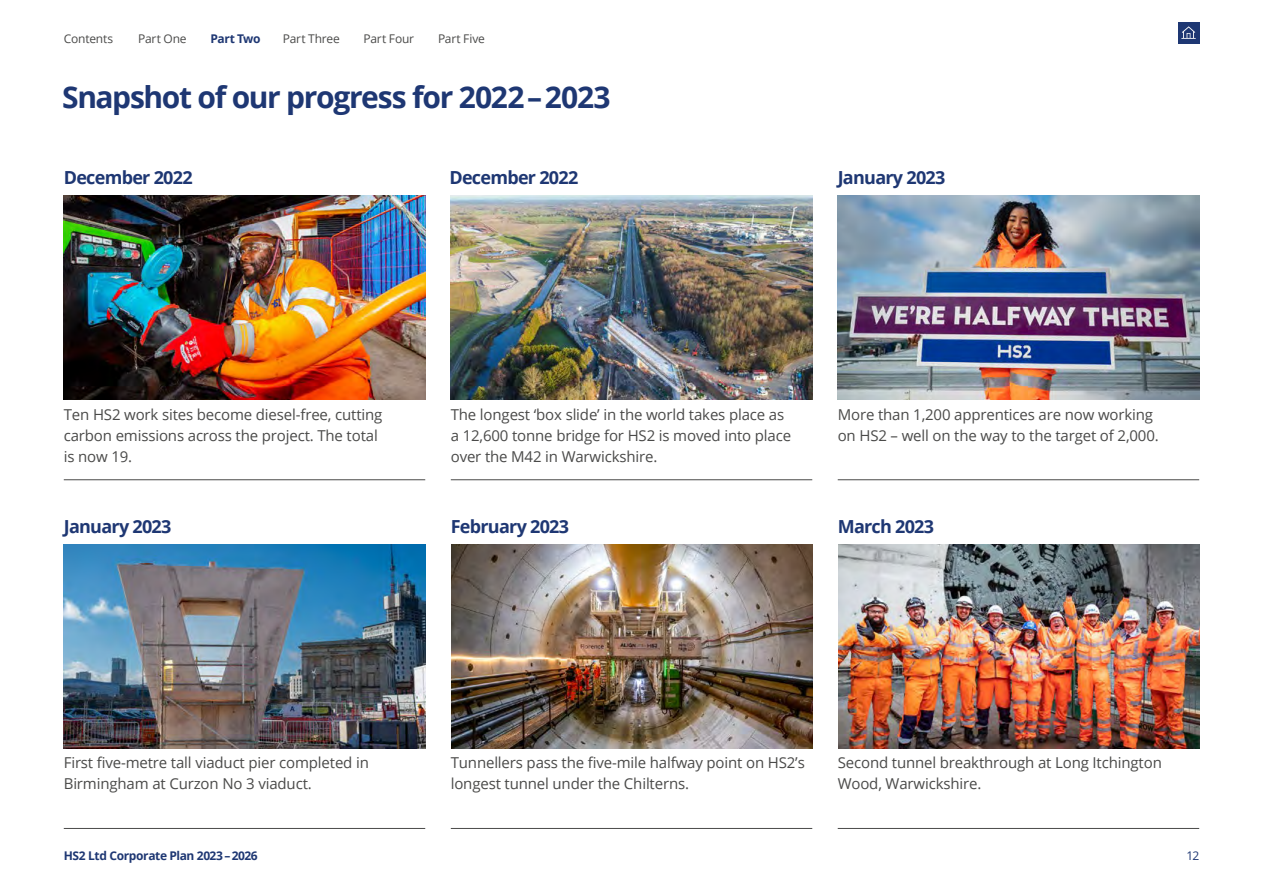
<style>
.page{position:relative;width:1263px;height:893px;background:#fff}
.page>*{position:absolute;margin:0;border:0;box-sizing:border-box;transform-origin:0 0}
.t1{font:700 30px "Open Sans";letter-spacing:-.045em;color:#1e3773}
.t2{font:700 18px "Open Sans";letter-spacing:-.04em;color:#1e3773}
.t3{font:15px/21px "Open Sans";letter-spacing:-.01em;color:#4a4a49}
.t4{font:12px "Open Sans";letter-spacing:-.015em;color:#4a4a49}
.t5{font:700 12px "Open Sans";letter-spacing:-.03em;color:#1e3773}
.t6{font:12px "Open Sans";color:#1e3773}
</style>
<div class="page">
<hr style="left:64px;top:828px;width:361px;height:1px;background:#4a4a49">
<hr style="left:451px;top:828px;width:361px;height:1px;background:#4a4a49">
<hr style="left:838px;top:828px;width:361px;height:1px;background:#4a4a49">
<hr style="left:64px;top:479px;width:361px;height:1px;background:#4a4a49">
<hr style="left:451px;top:479px;width:361px;height:1px;background:#4a4a49">
<hr style="left:838px;top:479px;width:361px;height:1px;background:#4a4a49">
<div style="left:1178px;top:22px;width:21px;height:21px;background:#1e3773"></div>
<svg style="left:1181px;top:26px;width:15px;height:13px"></svg>
<img style="left:64px;top:196px;width:361px;height:204px">
<img style="left:451px;top:196px;width:361px;height:204px">
<img style="left:838px;top:196px;width:361px;height:204px">
<img style="left:64px;top:544px;width:361px;height:204px">
<img style="left:451px;top:544px;width:362px;height:204px">
<img style="left:838px;top:544px;width:362px;height:204px">
<p class="t4" style="left:64px;top:31px;width:51px">Contents</p>
<p class="t4" style="left:138px;top:31px;width:50px">Part One</p>
<p class="t5" style="left:210px;top:30px;width:52px">Part Two</p>
<p class="t4" style="left:283px;top:31px;width:59px">Part Three</p>
<p class="t4" style="left:364px;top:31px;width:52px">Part Four</p>
<p class="t4" style="left:438px;top:31px;width:49px">Part Five</p>
<h1 class="t1" style="left:62px;top:76px;width:550px">Snapshot of our progress for 2022 – 2023</h1>
<h5 class="t2" style="left:64px;top:165px;width:130px">December 2022</h5>
<h5 class="t2" style="left:449px;top:165px;width:130px">December 2022</h5>
<h5 class="t2" style="left:838px;top:165px;width:109px">January 2023</h5>
<p class="t3" style="left:64px;top:403px;width:320px">Ten HS2 work sites become diesel-free, cutting carbon emissions across the project. The total is now 19.</p>
<h5 class="t2" style="left:64px;top:513px;width:109px">January 2023</h5>
<p class="t3" style="left:451px;top:403px;width:342px">The longest ‘box slide’ in the world takes place as a 12,600 tonne bridge for HS2 is moved into place over the M42 in Warwickshire.</p>
<h5 class="t2" style="left:451px;top:513px;width:120px">February 2023</h5>
<p class="t3" style="left:838px;top:403px;width:323px">More than 1,200 apprentices are now working on HS2 – well on the way to the target of 2,000.</p>
<h5 class="t2" style="left:838px;top:513px;width:98px">March 2023</h5>
<p class="t3" style="left:64px;top:752px;width:307px">First five-metre tall viaduct pier completed in<br>Birmingham at Curzon No 3 viaduct.</p>
<p class="t3" style="left:451px;top:752px;width:356px">Tunnellers pass the five-mile halfway point on HS2’s longest tunnel under the Chilterns.</p>
<p class="t3" style="left:838px;top:752px;width:326px">Second tunnel breakthrough at Long Itchington<br>Wood, Warwickshire.</p>
<p class="t5" style="left:64px;top:847px;width:196px">HS2 Ltd Corporate Plan 2023 – 2026</p>
<p class="t6" style="left:1186px;top:847px;width:14px">12</p>
</div>
